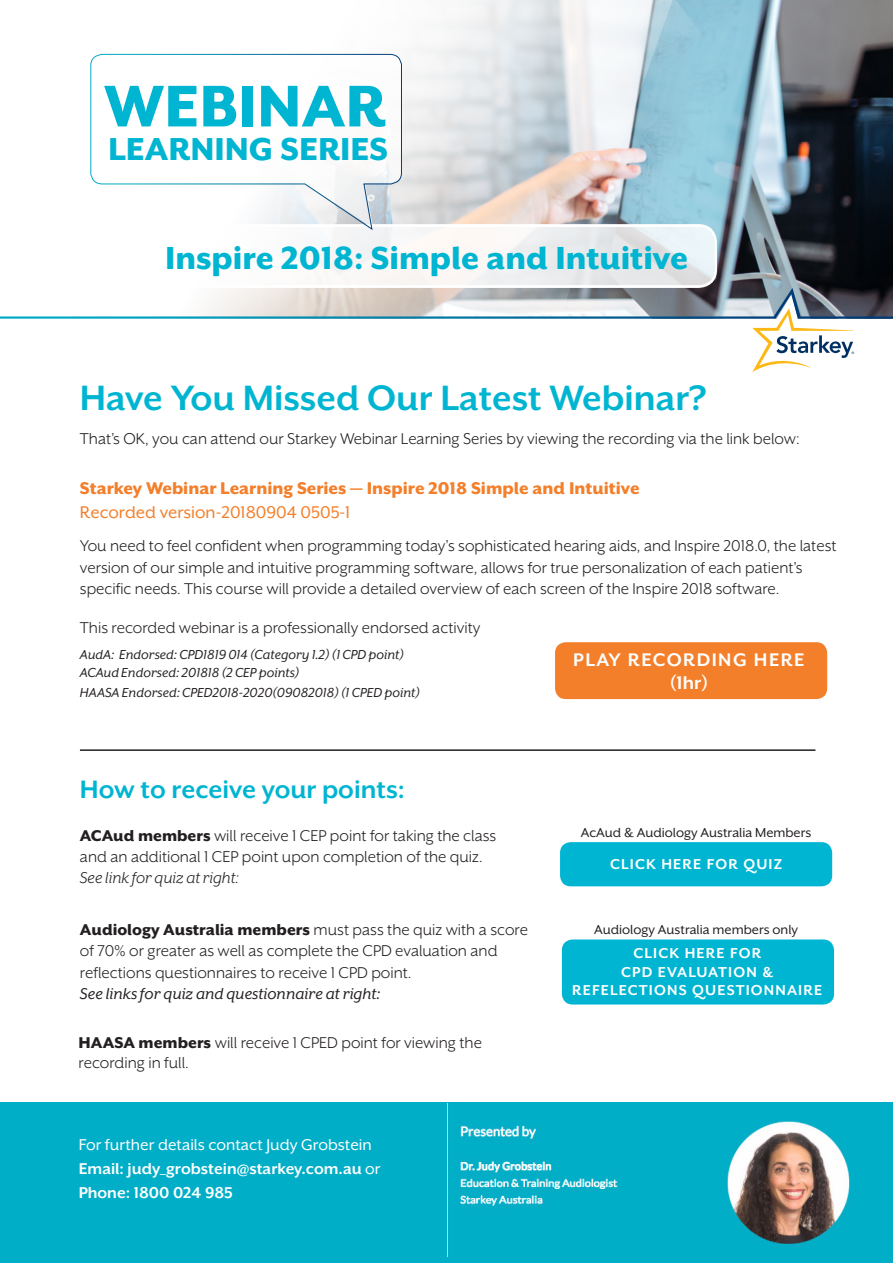
<style>
.page{position:relative;width:893px;height:1263px;background:#fff}
.page>*{position:absolute;margin:0;border:0;box-sizing:border-box;transform-origin:0 0}
.t1{font:800 67.65px "Mr Eaves XL San OT";color:#00b5d1}
.t2{font:700 40.5px "Mr Eaves XL San OT";color:#00b5d1}
.t3{font:800 36.75px "Mr Eaves XL San OT";color:#00b5d1}
.t4{font:800 36.6px "Mr Eaves XL San OT";color:#00b5d1}
.t5{font:700 28.95px "Mr Eaves XL San OT";color:#00b5d1}
.t6{font:700 21px "Mr Eaves XL San OT";letter-spacing:.07em;color:#fff}
.t7{font:800 19.5px "Mr Eaves XL San OT";color:#f47f2a}
.t8{font:19.5px "Mr Eaves XL San OT";color:#f47f2a}
.t9{font:18px/21.5px "Mr Eaves XL San OT";color:#231f20}
.t10{font:700 18px "Mr Eaves XL San OT";color:#fff}
.t11{font:18px "Mr Eaves XL San OT";color:#fff}
.t12{font:700 16.5px "Mr Eaves XL San OT";letter-spacing:.07em;color:#fff}
.t13{font:italic 15px "Mr Eaves XL San OT";color:#231f20}
.t14{font:15px "Mr Eaves XL San OT";color:#231f20}
.s1{font-weight:800}
.s2{font-style:italic}
.s3{font-weight:400}
</style>
<div class="page">
<div style="left:1px;top:1102px;width:892px;height:161px;background:#01aec7"></div>
<img style="left:832px;top:0;width:61px;height:288px">
<svg style="left:403px;top:0;width:429px;height:700px"></svg>
<svg style="left:145px;top:225px;width:568px;height:62px;fill:#f8f7f5"></svg>
<div style="left:141px;top:224px;width:576px;height:64px;border:3px solid #fff;border-radius:17px"></div>
<svg style="left:90px;top:54px;width:312px;height:177px"></svg>
<img style="left:447px;top:1103px;width:404px;height:153px">
<svg style="left:0;top:288px;width:893px;height:84px"></svg>
<div style="left:555px;top:642px;width:272px;height:57px;background:#f47f2a;border-radius:11px"></div>
<div style="left:560px;top:842px;width:272px;height:44px;background:#00b5d1;border-radius:11px"></div>
<div style="left:562px;top:939px;width:272px;height:65px;background:#00b5d1;border-radius:11px"></div>
<hr style="left:80px;top:749px;width:735px;height:2px;background:#231f20">
<p class="t1" style="left:104px;top:67px;width:283px">WEBINAR</p>
<p class="t4" style="left:108px;top:128px;width:281px">LEARNING SERIES</p>
<p class="t3" style="left:165px;top:237px;width:524px">Inspire 2018: Simple and Intuitive</p>
<p class="t2" style="left:80px;top:375px;width:628px">Have You Missed Our Latest Webinar?</p>
<p class="t9" style="left:80px;top:428px;width:721px">That’s OK, you can attend our Starkey Webinar Learning Series by viewing the recording via the link below:</p>
<p class="t7" style="left:80px;top:477px;width:561px">Starkey Webinar Learning Series — Inspire 2018 Simple and Intuitive</p>
<p class="t8" style="left:80px;top:501px;width:272px">Recorded version-20180904 0505-1</p>
<p class="t9" style="left:80px;top:535px;width:758px">You need to feel confident when programming today's sophisticated hearing aids, and Inspire 2018.0, the latest version of our simple and intuitive programming software, allows for true personalization of each patient's specific needs. This course will provide a detailed overview of each screen of the Inspire 2018 software.</p>
<p class="t9" style="left:80px;top:617px;width:402px">This recorded webinar is a professionally endorsed activity</p>
<p class="t13" style="left:80px;top:647px;width:325px">AudA: Endorsed: CPD1819 014 (Category 1.2) (1 CPD point)</p>
<p class="t13" style="left:80px;top:665px;width:221px">ACAud Endorsed: 201818 (2 CEP points)</p>
<p class="t13" style="left:80px;top:685px;width:341px">HAASA Endorsed: CPED2018-2020(09082018) (1 CPED point)</p>
<p class="t6" style="left:573px;top:648px;width:233px">PLAY RECORDING HERE</p>
<p class="t6" style="left:670px;top:671px;width:40px">(1hr)</p>
<p class="t5" style="left:80px;top:773px;width:326px">How to receive your points:</p>
<p class="t9" style="left:80px;top:825px;width:418px;line-height:20.9px"><span class="s1">ACAud members</span> will receive 1 CEP point for taking the class and an additional 1 CEP point upon completion of the quiz.<br><span class="s2">See link for quiz at right:</span></p>
<p class="t9" style="left:80px;top:919px;width:450px"><span class="s1">Audiology Australia members</span> must pass the quiz with a score of 70% or greater as well as complete the CPD evaluation and reflections questionnaires to receive 1 CPD point.<br><span class="s2">See links for quiz and questionnaire at right:</span></p>
<p class="t9" style="left:79px;top:1032px;width:405px;line-height:20.2px"><span class="s1">HAASA members</span> will receive 1 CPED point for viewing the recording in full.</p>
<p class="t11" style="left:79px;top:1135px;width:295px">For further details contact Judy Grobstein</p>
<p class="t10" style="left:79px;top:1159px;width:303px">Email: judy_grobstein@starkey.com.au <span class="s3">or</span></p>
<p class="t10" style="left:79px;top:1183px;width:156px">Phone: 1800 024 985</p>
<p class="t14" style="left:581px;top:824px;width:232px">AcAud &amp; Audiology Australia Members</p>
<p class="t12" style="left:610px;top:855px;width:174px">CLICK HERE FOR QUIZ</p>
<p class="t14" style="left:594px;top:921px;width:205px">Audiology Australia members only</p>
<p class="t12" style="left:633px;top:944px;width:129px">CLICK HERE FOR</p>
<p class="t12" style="left:621px;top:962px;width:154px">CPD EVALUATION &amp;</p>
<p class="t12" style="left:572px;top:981px;width:251px">REFELECTIONS QUESTIONNAIRE</p>
</div>
